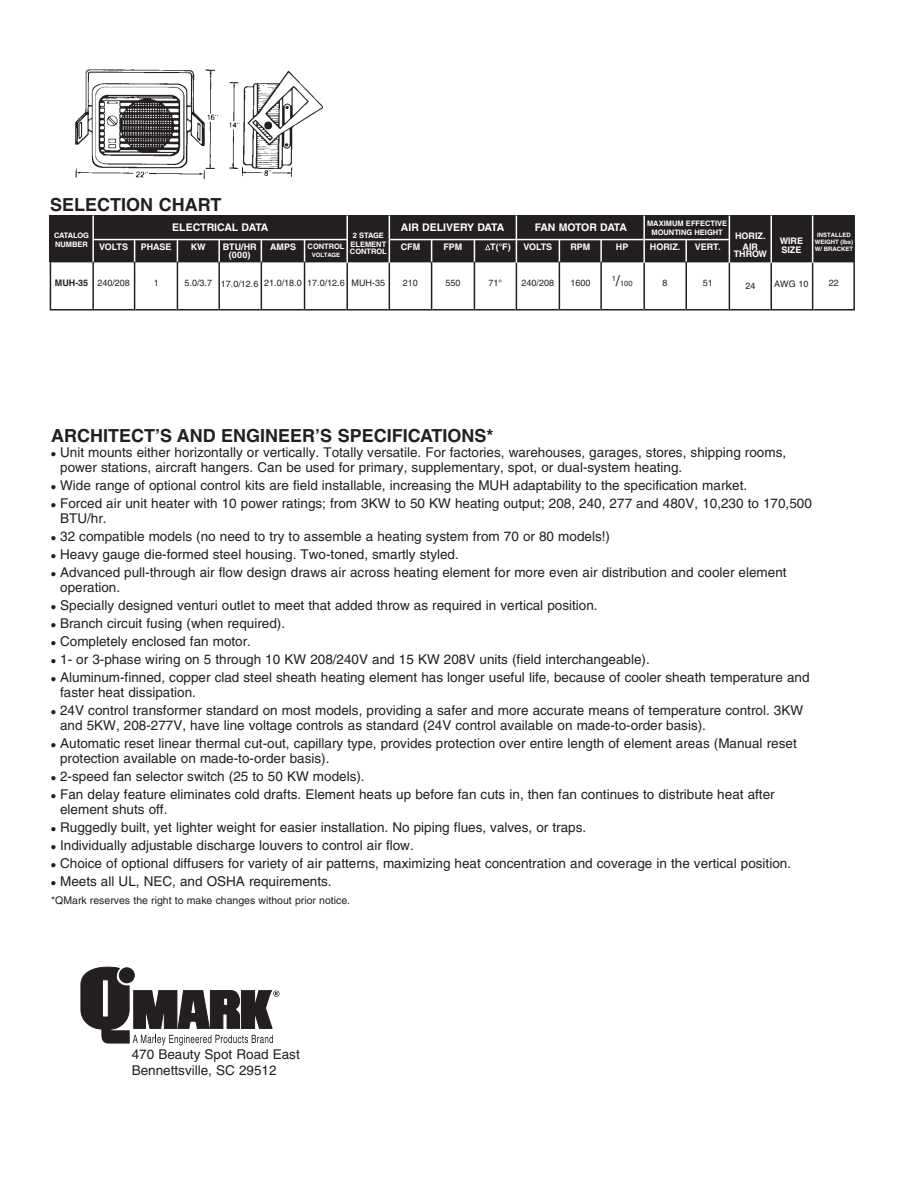
<style>
.page{position:relative;width:918px;height:1188px;background:#fff}
.page>*{position:absolute;margin:0;border:0;box-sizing:border-box;transform-origin:0 0}
.t1{font:700 18px "Helvetica LT Std";color:#231f20}
.t2{font:13.5px/15px "Helvetica";color:#231f20}
.t3{font:10.5px "Helvetica";color:#231f20}
.t4{font:700 10.5px "Helvetica LT Std";color:#fff}
.t5{font:700 10.5px "Helvetica LT Std";letter-spacing:-.04em;color:#fff}
.t6{font:700 9px/10.8px "Helvetica LT Std";color:#fff;text-align:center}
.t7{font:9px "Helvetica";color:#231f20}
.t8{font:700 9px "Helvetica LT Std";color:#231f20}
.t9{font:700 7.5px/9px "Helvetica LT Std";color:#fff;text-align:center}
.t10{font:7.5px "Helvetica";color:#231f20}
.t11{font:700 6px/7.4px "Helvetica LT Std";color:#fff;text-align:center}
.t12{font:700 6px "Helvetica LT Std";letter-spacing:-.02em;color:#fff}
.s1{font-size:15px}
</style>
<div class="page">
<svg style="left:81px;top:967px;width:199px;height:78px"></svg>
<img style="left:75px;top:69px;width:247px;height:111px">
<div style="left:50px;top:215px;width:804px;height:47px;background:#231f20"></div>
<div style="left:50px;top:215px;width:805px;height:95px;border:2px solid #231f20"></div>
<hr style="left:50px;top:261px;width:804px;height:1px;background:#231f20">
<hr style="left:92px;top:216px;width:2px;height:94px;background:#fff">
<hr style="left:92px;top:262px;width:2px;height:48px;background:#231f20">
<hr style="left:346px;top:216px;width:2px;height:94px;background:#fff">
<hr style="left:346px;top:263px;width:2px;height:47px;background:#231f20">
<hr style="left:389px;top:216px;width:1px;height:94px;background:#fff">
<hr style="left:389px;top:263px;width:1px;height:47px;background:#231f20">
<hr style="left:516px;top:216px;width:1px;height:94px;background:#fff">
<hr style="left:516px;top:263px;width:1px;height:47px;background:#231f20">
<hr style="left:643px;top:216px;width:2px;height:94px;background:#fff">
<hr style="left:643px;top:263px;width:2px;height:47px;background:#231f20">
<hr style="left:812px;top:216px;width:1px;height:94px;background:#fff">
<hr style="left:812px;top:263px;width:1px;height:47px;background:#231f20">
<hr style="left:770px;top:216px;width:2px;height:94px;background:#fff">
<hr style="left:770px;top:263px;width:2px;height:47px;background:#231f20">
<hr style="left:729px;top:216px;width:1px;height:94px;background:#fff">
<hr style="left:729px;top:263px;width:1px;height:47px;background:#231f20">
<hr style="left:389px;top:239px;width:340px;height:1px;background:#fff">
<hr style="left:93px;top:239px;width:254px;height:1px;background:#fff">
<hr style="left:134px;top:240px;width:1px;height:70px;background:#fff">
<hr style="left:134px;top:262px;width:1px;height:48px;background:#231f20">
<hr style="left:177px;top:240px;width:1px;height:70px;background:#fff">
<hr style="left:177px;top:262px;width:1px;height:48px;background:#231f20">
<hr style="left:218px;top:240px;width:2px;height:70px;background:#fff">
<hr style="left:218px;top:262px;width:2px;height:48px;background:#231f20">
<hr style="left:261px;top:240px;width:1px;height:70px;background:#fff">
<hr style="left:261px;top:262px;width:1px;height:48px;background:#231f20">
<hr style="left:304px;top:240px;width:1px;height:70px;background:#fff">
<hr style="left:304px;top:262px;width:1px;height:48px;background:#231f20">
<hr style="left:431px;top:240px;width:1px;height:70px;background:#fff">
<hr style="left:431px;top:262px;width:1px;height:48px;background:#231f20">
<hr style="left:474px;top:240px;width:1px;height:70px;background:#fff">
<hr style="left:474px;top:262px;width:1px;height:48px;background:#231f20">
<hr style="left:559px;top:240px;width:1px;height:70px;background:#fff">
<hr style="left:559px;top:262px;width:1px;height:48px;background:#231f20">
<hr style="left:600px;top:240px;width:2px;height:70px;background:#fff">
<hr style="left:600px;top:262px;width:2px;height:48px;background:#231f20">
<hr style="left:685px;top:240px;width:2px;height:70px;background:#fff">
<hr style="left:685px;top:262px;width:2px;height:48px;background:#231f20">
<svg style="left:485px;top:244px;width:5px;height:6px"></svg>
<h1 class="t1" style="left:50px;top:198px;width:173px">SELECTION CHART</h1>
<p class="t9" style="left:54px;top:231px;width:37px;text-align:left">CATALOG<br>NUMBER</p>
<p class="t8" style="left:55px;top:279px;width:35px">MUH-35</p>
<p class="t6" style="left:99px;top:243px;width:30px">VOLTS</p>
<p class="t7" style="left:97px;top:280px;width:34px">240/208</p>
<p class="t4" style="left:172px;top:224px;width:98px">ELECTRICAL DATA</p>
<p class="t4" style="left:401px;top:224px;width:105px">AIR DELIVERY DATA</p>
<p class="t5" style="left:535px;top:224px;width:94px">FAN MOTOR DATA</p>
<p class="t9" style="left:350px;top:231px;width:37px">2 STAGE<br>ELEMENT</p>
<p class="t9" style="left:350px;top:248px;width:38px">CONTROL</p>
<p class="t7" style="left:352px;top:279px;width:35px">MUH-35</p>
<p class="t6" style="left:223px;top:244px;width:35px;line-height:7.5px">BTU/HR (000)</p>
<p class="t7" style="left:221px;top:281px;width:39px">17.0/12.6</p>
<p class="t6" style="left:141px;top:243px;width:32px">PHASE</p>
<p class="t7" style="left:154px;top:280px;width:7px">1</p>
<p class="t6" style="left:270px;top:243px;width:27px">AMPS</p>
<p class="t7" style="left:264px;top:280px;width:39px">21.0/18.0</p>
<p class="t6" style="left:401px;top:243px;width:21px">CFM</p>
<p class="t7" style="left:403px;top:280px;width:17px">210</p>
<p class="t6" style="left:524px;top:243px;width:30px">VOLTS</p>
<p class="t7" style="left:522px;top:280px;width:34px">240/208</p>
<p class="t6" style="left:490px;top:243px;width:22px">T(°F)</p>
<p class="t7" style="left:489px;top:280px;width:15px">71°</p>
<p class="t9" style="left:308px;top:243px;width:38px">CONTROL</p>
<p class="t12" style="left:312px;top:253px;width:30px">VOLTAGE</p>
<p class="t7" style="left:307px;top:280px;width:39px">17.0/12.6</p>
<p class="t6" style="left:191px;top:243px;width:16px">KW</p>
<p class="t7" style="left:185px;top:280px;width:29px">5.0/3.7</p>
<p class="t6" style="left:443px;top:243px;width:20px">FPM</p>
<p class="t7" style="left:445px;top:280px;width:17px">550</p>
<p class="t6" style="left:570px;top:243px;width:21px">RPM</p>
<p class="t7" style="left:570px;top:280px;width:22px">1600</p>
<p class="t6" style="left:616px;top:243px;width:14px">HP</p>
<p class="t10" style="left:612px;top:281px;width:22px">1<span class="s1">/</span>100</p>
<p class="t9" style="left:647px;top:219px;width:82px">MAXIMUM EFFECTIVE<br>MOUNTING HEIGHT</p>
<p class="t6" style="left:735px;top:231px;width:32px">HORIZ.<br>AIR</p>
<p class="t6" style="left:734px;top:250px;width:35px">THROW</p>
<p class="t7" style="left:745px;top:282px;width:12px">24</p>
<p class="t11" style="left:815px;top:232px;width:40px">INSTALLED<br>WEIGHT (LBS)<br>W/ BRACKET</p>
<p class="t7" style="left:829px;top:279px;width:12px">22</p>
<p class="t6" style="left:780px;top:237px;width:25px;line-height:9px;text-align:left">WIRE<br>SIZE</p>
<p class="t7" style="left:774px;top:280px;width:36px">AWG 10</p>
<p class="t6" style="left:650px;top:243px;width:32px">HORIZ.</p>
<p class="t7" style="left:663px;top:280px;width:7px">8</p>
<p class="t6" style="left:695px;top:243px;width:27px">VERT.</p>
<p class="t7" style="left:703px;top:280px;width:12px">51</p>
<h1 class="t1" style="left:51px;top:429px;width:444px">ARCHITECT’S AND ENGINEER’S SPECIFICATIONS*</h1>
<p class="t2" style="left:60px;top:446px;width:728px;text-indent:-9px">• Unit mounts either horizontally or vertically. Totally versatile. For factories, warehouses, garages, stores, shipping rooms, power stations, aircraft hangers. Can be used for primary, supplementary, spot, or dual-system heating.</p>
<p class="t2" style="left:51px;top:479px;width:698px">• Wide range of optional control kits are field installable, increasing the MUH adaptability to the specification market.</p>
<p class="t2" style="left:60px;top:497px;width:753px;text-indent:-9px">• Forced air unit heater with 10 power ratings; from 3KW to 50 KW heating output; 208, 240, 277 and 480V, 10,230 to 170,500<br>BTU/hr.</p>
<p class="t2" style="left:51px;top:530px;width:560px">• 32 compatible models (no need to try to assemble a heating system from 70 or 80 models!)</p>
<p class="t2" style="left:51px;top:548px;width:409px">• Heavy gauge die-formed steel housing. Two-toned, smartly styled.</p>
<p class="t2" style="left:60px;top:566px;width:728px;text-indent:-9px">• Advanced pull-through air flow design draws air across heating element for more even air distribution and cooler element operation.</p>
<p class="t2" style="left:51px;top:599px;width:548px">• Specially designed venturi outlet to meet that added throw as required in vertical position.</p>
<p class="t2" style="left:51px;top:617px;width:236px">• Branch circuit fusing (when required).</p>
<p class="t2" style="left:51px;top:635px;width:201px">• Completely enclosed fan motor.</p>
<p class="t2" style="left:51px;top:653px;width:600px">• 1- or 3-phase wiring on 5 through 10 KW 208/240V and 15 KW 208V units (field interchangeable).</p>
<p class="t2" style="left:60px;top:671px;width:751px;text-indent:-9px">• Aluminum-finned, copper clad steel sheath heating element has longer useful life, because of cooler sheath temperature and faster heat dissipation.</p>
<p class="t2" style="left:60px;top:704px;width:744px;text-indent:-9px">• 24V control transformer standard on most models, providing a safer and more accurate means of temperature control. 3KW and 5KW, 208-277V, have line voltage controls as standard (24V control available on made-to-order basis).</p>
<p class="t2" style="left:60px;top:737px;width:738px;text-indent:-9px">• Automatic reset linear thermal cut-out, capillary type, provides protection over entire length of element areas (Manual reset protection available on made-to-order basis).</p>
<p class="t2" style="left:51px;top:770px;width:315px">• 2-speed fan selector switch (25 to 50 KW models).</p>
<p class="t2" style="left:60px;top:788px;width:716px;text-indent:-9px">• Fan delay feature eliminates cold drafts. Element heats up before fan cuts in, then fan continues to distribute heat after element shuts off.</p>
<p class="t2" style="left:51px;top:821px;width:537px">• Ruggedly built, yet lighter weight for easier installation. No piping flues, valves, or traps.</p>
<p class="t2" style="left:51px;top:839px;width:364px">• Individually adjustable discharge louvers to control air flow.</p>
<p class="t2" style="left:51px;top:857px;width:741px">• Choice of optional diffusers for variety of air patterns, maximizing heat concentration and coverage in the vertical position.</p>
<p class="t2" style="left:51px;top:875px;width:282px">• Meets all UL, NEC, and OSHA requirements.</p>
<p class="t3" style="left:51px;top:896px;width:300px">*QMark reserves the right to make changes without prior notice.</p>
<p class="t2" style="left:132px;top:1047px;width:170px;line-height:16.2px">470 Beauty Spot Road East<br>Bennettsville, SC 29512</p>
</div>
